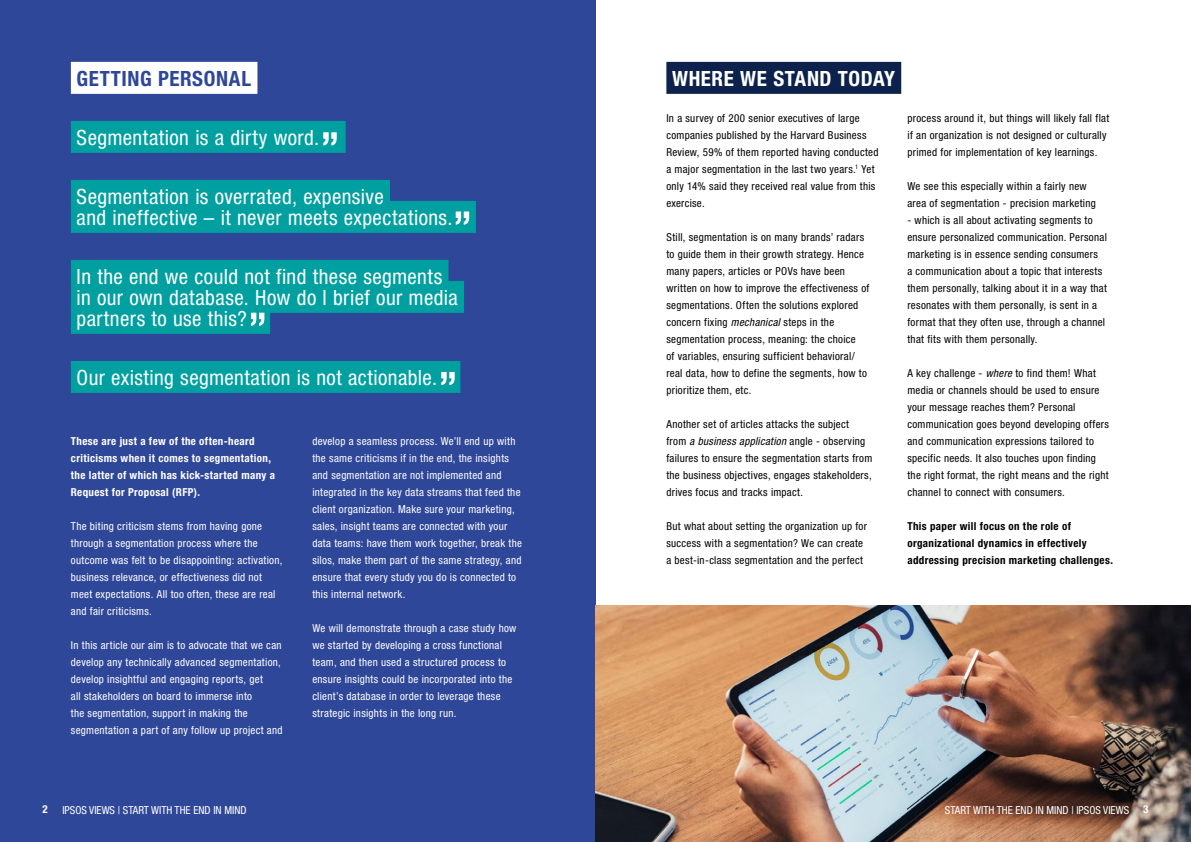
<style>
.page{position:relative;width:1191px;height:842px;background:#fff}
.page>*{position:absolute;margin:0;border:0;box-sizing:border-box;transform-origin:0 0}
.t1{font:condensed 21px/21px "Helvetica Neue LT Pro";letter-spacing:.02em;color:#fff}
.t2{font:700 condensed 21px "Helvetica Neue LT Pro";letter-spacing:.025em;color:#fff}
.t3{font:700 condensed 21px "Helvetica Neue LT Pro";letter-spacing:.03em;color:#2f4798}
.t4{font:condensed 11px/17px "Helvetica Neue LT Pro";letter-spacing:.025em;color:#000}
.t5{font:condensed 11px/17px "Helvetica Neue LT Pro";letter-spacing:.025em;color:#fff}
.t6{font:700 condensed 11px/17px "Helvetica Neue LT Pro";letter-spacing:.035em;color:#fff}
.t7{font:700 condensed 11px/17px "Helvetica Neue LT Pro";letter-spacing:.03em;color:#000}
.t8{font:condensed 11px "Helvetica Neue LT Pro";color:#fff}
.s1{font-style:italic}
</style>
<div class="page">
<div style="left:0;top:0;width:595px;height:842px;background:#2f4798"></div>
<img style="left:595px;top:605px;width:596px;height:237px">
<div style="left:71px;top:62px;width:186px;height:32px;background:#fff"></div>
<div style="left:71px;top:121px;width:275px;height:32px;background:#009fa0"></div>
<div style="left:71px;top:180px;width:319px;height:32px;background:#009fa0"></div>
<div style="left:71px;top:201px;width:405px;height:32px;background:#009fa0"></div>
<div style="left:71px;top:260px;width:377px;height:32px;background:#009fa0"></div>
<div style="left:71px;top:281px;width:393px;height:32px;background:#009fa0"></div>
<div style="left:71px;top:302px;width:199px;height:32px;background:#009fa0"></div>
<div style="left:71px;top:361px;width:389px;height:32px;background:#009fa0"></div>
<div style="left:666px;top:62px;width:235px;height:32px;background:#0c224c"></div>
<svg style="left:323px;top:132px;width:14px;height:13px"></svg>
<svg style="left:456px;top:211px;width:13px;height:14px"></svg>
<svg style="left:251px;top:313px;width:13px;height:13px"></svg>
<svg style="left:441px;top:372px;width:14px;height:13px"></svg>
<h1 class="t3" style="left:77px;top:66px;width:176px">GETTING PERSONAL</h1>
<h1 class="t1" style="left:77px;top:127px;width:244px">Segmentation is a dirty word.</h1>
<h1 class="t1" style="left:77px;top:186px;width:377px">Segmentation is overrated, expensive<br>and ineffective – it never meets expectations.</h1>
<h1 class="t1" style="left:77px;top:266px;width:383px">In the end we could not find these segments in our own database. How do I brief our media partners to use this?</h1>
<h1 class="t1" style="left:77px;top:367px;width:362px">Our existing segmentation is not actionable.</h1>
<p class="t6" style="left:71px;top:432px;width:206px">These are just a few of the often-heard criticisms when it comes to segmentation, the latter of which has kick-started many a Request for Proposal (RFP).</p>
<p class="t5" style="left:71px;top:517px;width:213px">The biting criticism stems from having gone through a segmentation process where the outcome was felt to be disappointing: activation, business relevance, or effectiveness did not meet expectations. All too often, these are real and fair criticisms.</p>
<p class="t5" style="left:71px;top:636px;width:213px">In this article our aim is to advocate that we can develop any technically advanced segmentation, develop insightful and engaging reports, get<br>all stakeholders on board to immerse into<br>the segmentation, support in making the segmentation a part of any follow up project and</p>
<p class="t5" style="left:312px;top:432px;width:211px">develop a seamless process. We’ll end up with the same criticisms if in the end, the insights and segmentation are not implemented and integrated in the key data streams that feed the client organization. Make sure your marketing, sales, insight teams are connected with your data teams: have them work together, break the silos, make them part of the same strategy, and ensure that every study you do is connected to this internal network.</p>
<p class="t5" style="left:312px;top:619px;width:205px">We will demonstrate through a case study how we started by developing a cross functional team, and then used a structured process to ensure insights could be incorporated into the client’s database in order to leverage these strategic insights in the long run.</p>
<h1 class="t2" style="left:672px;top:66px;width:224px">WHERE WE STAND TODAY</h1>
<p class="t4" style="left:666px;top:109px;width:214px">In a survey of 200 senior executives of large companies published by the Harvard Business Review, 59% of them reported having conducted a major segmentation in the last two years.<sup>1</sup> Yet only 14% said they received real value from this exercise.</p>
<p class="t4" style="left:666px;top:228px;width:205px">Still, segmentation is on many brands’ radars to guide them in their growth strategy. Hence many papers, articles or POVs have been written on how to improve the effectiveness of segmentations. Often the solutions explored concern fixing <span class="s1">mechanical</span> steps in the segmentation process, meaning: the choice<br>of variables, ensuring sufficient behavioral/ real data, how to define the segments, how to prioritize them, etc.</p>
<p class="t4" style="left:666px;top:415px;width:207px">Another set of articles attacks the subject<br>from <span class="s1">a business application</span> angle - observing failures to ensure the segmentation starts from the business objectives, engages stakeholders, drives focus and tracks impact.</p>
<p class="t4" style="left:666px;top:517px;width:202px">But what about setting the organization up for success with a segmentation? We can create a best-in-class segmentation and the perfect</p>
<p class="t4" style="left:907px;top:109px;width:203px">process around it, but things will likely fall flat if an organization is not designed or culturally primed for implementation of key learnings.</p>
<p class="t4" style="left:907px;top:177px;width:190px">We see this especially within a fairly new area of segmentation - precision marketing</p>
<p class="t4" style="left:907px;top:211px;width:201px">- which is all about activating segments to ensure personalized communication. Personal marketing is in essence sending consumers<br>a communication about a topic that interests them personally, talking about it in a way that resonates with them personally, is sent in a format that they often use, through a channel that fits with them personally.</p>
<p class="t4" style="left:907px;top:364px;width:203px">A key challenge - <span class="s1">where</span> to find them! What media or channels should be used to ensure your message reaches them? Personal communication goes beyond developing offers and communication expressions tailored to specific needs. It also touches upon finding the right format, the right means and the right channel to connect with consumers.</p>
<p class="t7" style="left:907px;top:517px;width:207px">This paper will focus on the role of organizational dynamics in effectively addressing precision marketing challenges.</p>
<p class="t6" style="left:43px;top:801px;width:7px">2</p>
<p class="t8" style="left:62px;top:803px;width:186px">IPSOS VIEWS | START WITH THE END IN MIND</p>
<p class="t8" style="left:945px;top:803px;width:186px">START WITH THE END IN MIND | IPSOS VIEWS</p>
<p class="t6" style="left:1143px;top:801px;width:7px">3</p>
</div>
